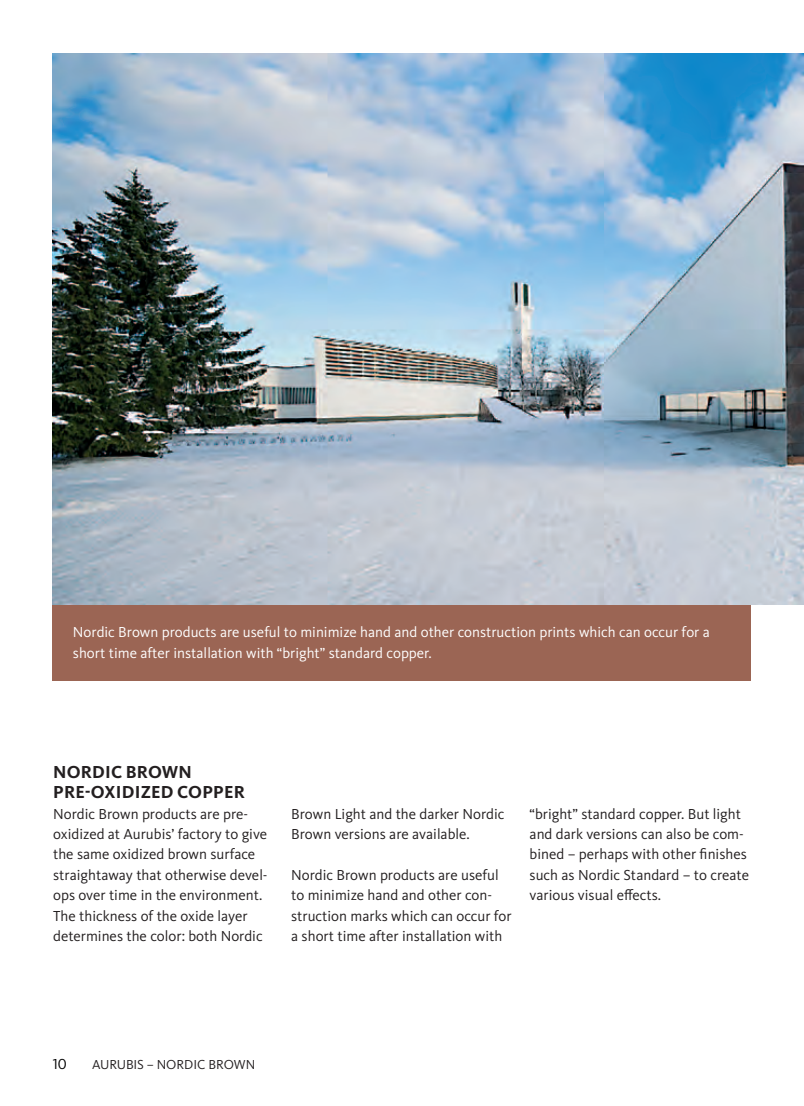
<style>
.page{position:relative;width:804px;height:1106px;background:#fff}
.page>*{position:absolute;margin:0;border:0;box-sizing:border-box;transform-origin:0 0}
.leipis_otsikko{font:700 18px/20.4px "Kievit Pro";letter-spacing:.01em;color:#231f20}
.body_copy{font:15px/20.4px "Kievit Pro";color:#231f20}
.leipis_otsikko-2{font:15px/20.4px "Kievit Pro";color:#231f20}
.t1{font:15px/20.4px "Kievit Pro";color:#fff}
.t2{font:15px "Kievit Pro";color:#000}
.t3{font:13.5px "Kievit Pro";letter-spacing:-.01em;color:#231f20}
</style>
<div class="page">
<div style="left:53px;top:578px;width:697px;height:102px;background:#9b6554"></div>
<img style="left:53px;top:53px;width:751px;height:551px">
<p class="t1" style="left:73px;top:622px;width:638px">Nordic Brown products are useful to minimize hand and other construction prints which can occur for a short time after installation with “bright” standard copper.</p>
<p class="leipis_otsikko" style="left:53px;top:761px;width:193px">NORDIC BROWN<br>PRE-OXIDIZED COPPER</p>
<p class="leipis_otsikko-2" style="left:53px;top:803px;width:216px">Nordic Brown products are pre&shy;oxidized at Aurubis’ factory to give the same oxidized brown surface straightaway that otherwise devel&shy;ops over time in the environment.<br>The thickness of the oxide layer determines the color: both Nordic</p>
<p class="leipis_otsikko-2" style="left:291px;top:803px;width:215px">Brown Light and the darker Nordic<br>Brown versions are available.</p>
<p class="body_copy" style="left:291px;top:864px;width:222px">Nordic Brown products are useful to minimize hand and other con&shy;struction marks which can occur for a short time after installation with</p>
<p class="body_copy" style="left:529px;top:803px;width:221px">“bright” standard copper. But light and dark versions can also be com&shy;bined – perhaps with other finishes such as Nordic Standard – to create various visual effects.</p>
<p class="t2" style="left:53px;top:1055px;width:16px">10</p>
<p class="t3" style="left:92px;top:1056px;width:165px">AURUBIS – NORDIC BROWN</p>
</div>
